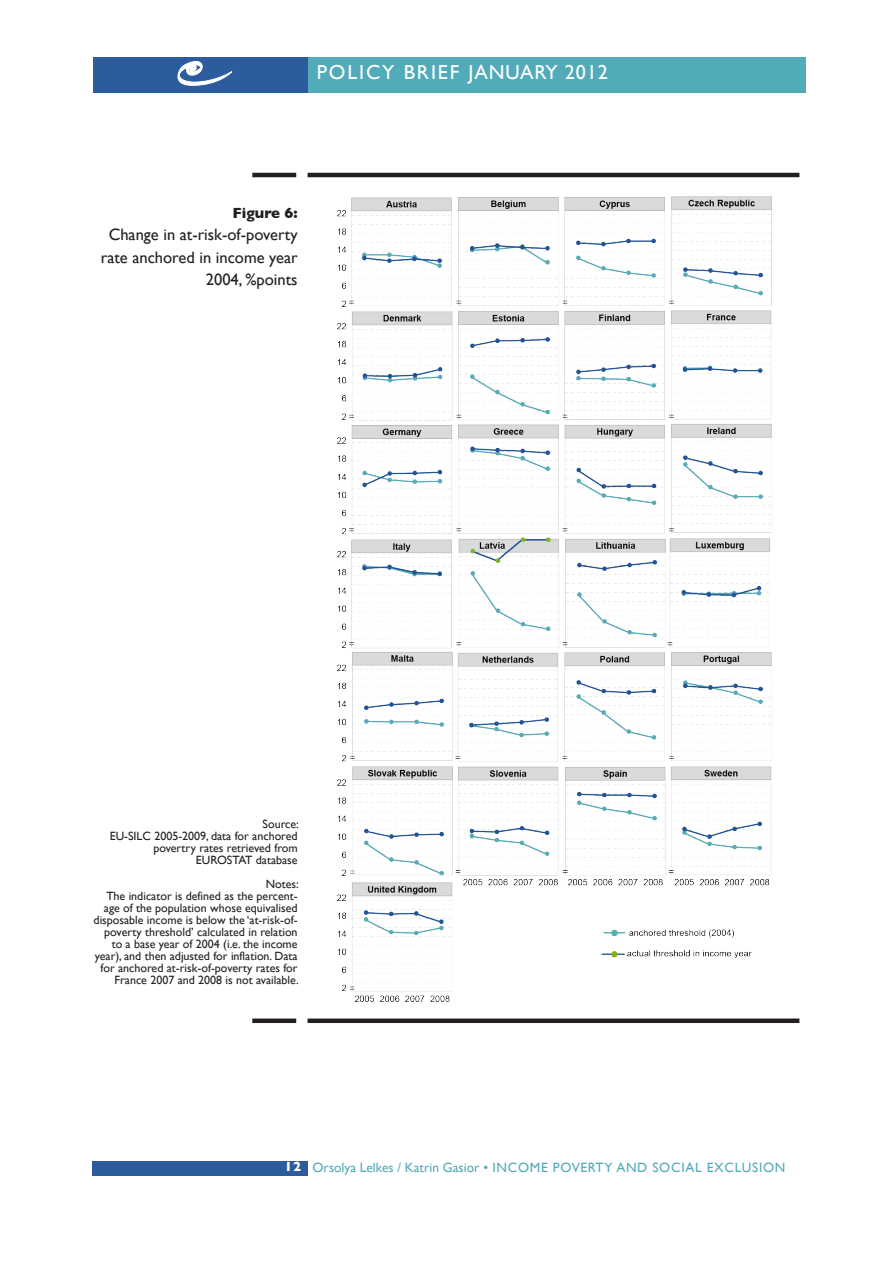
<style>
.page{position:relative;width:893px;height:1263px;background:#fff}
.page>*{position:absolute;margin:0;border:0;box-sizing:border-box;transform-origin:0 0}
.t1{font:20.25px "Gill Sans";letter-spacing:.065em;color:#fff}
.LinkeSpalte{font:16.5px/22.5px "Gill Sans";color:#231f20;text-align:right}
.LinkeSpalte-2{font:700 15px "Gill Sans";color:#231f20}
.t2{font:13.5px "Gill Sans";letter-spacing:.05em;color:#52abb8}
.t3{font:700 13.5px "Gill Sans";color:#fff}
.Source___Notes{font:12px/12px "Gill Sans";color:#231f20;text-align:right}
</style>
<div class="page">
<div style="left:308px;top:57px;width:498px;height:35px;background:#52abb8"></div>
<div style="left:94px;top:57px;width:214px;height:35px;background:#2c5c9e"></div>
<svg style="left:178px;top:61px;width:54px;height:25px"></svg>
<div style="left:92px;top:1161px;width:216px;height:14px;background:#2c5c9e"></div>
<img style="left:337px;top:196px;width:435px;height:806px">
<hr style="left:252px;top:173px;width:44px;height:4px;background:#231f20">
<hr style="left:308px;top:173px;width:491px;height:4px;background:#231f20">
<div style="left:252px;top:1018px;width:44px;height:5px;background:#231f20"></div>
<div style="left:308px;top:1018px;width:491px;height:5px;background:#231f20"></div>
<h1 class="t1" style="left:317px;top:60px;width:293px">POLICY BRIEF JANUARY 2012</h1>
<p class="LinkeSpalte-2" style="left:232px;top:204px;width:67px">Figure 6:</p>
<p class="LinkeSpalte" style="left:101px;top:223px;width:198px">Change in at-risk-of-poverty rate anchored in income year<br>2004, %points</p>
<p class="Source___Notes" style="left:263px;top:818px;width:38px">Source:</p>
<p class="Source___Notes" style="left:110px;top:830px;width:189px">EU-SILC 2005-2009, data for anchored povertry rates retrieved from<br>EUROSTAT database</p>
<p class="Source___Notes" style="left:266px;top:878px;width:34px">Notes:</p>
<p class="Source___Notes" style="left:94px;top:890px;width:207px">The indicator is defined as the percent&shy;age of the population whose equivalised disposable income is below the ‘at-risk-of&shy;poverty threshold’ calculated in relation to a base year of 2004 (i.e. the income year), and then adjusted for inflation. Data for anchored at-risk-of-poverty rates for France 2007 and 2008 is not available.</p>
<p class="t3" style="left:284px;top:1159px;width:18px">12</p>
<p class="t2" style="left:313px;top:1159px;width:474px">Orsolya Lelkes / Katrin Gasior • INCOME POVERTY AND SOCIAL EXCLUSION</p>
</div>
